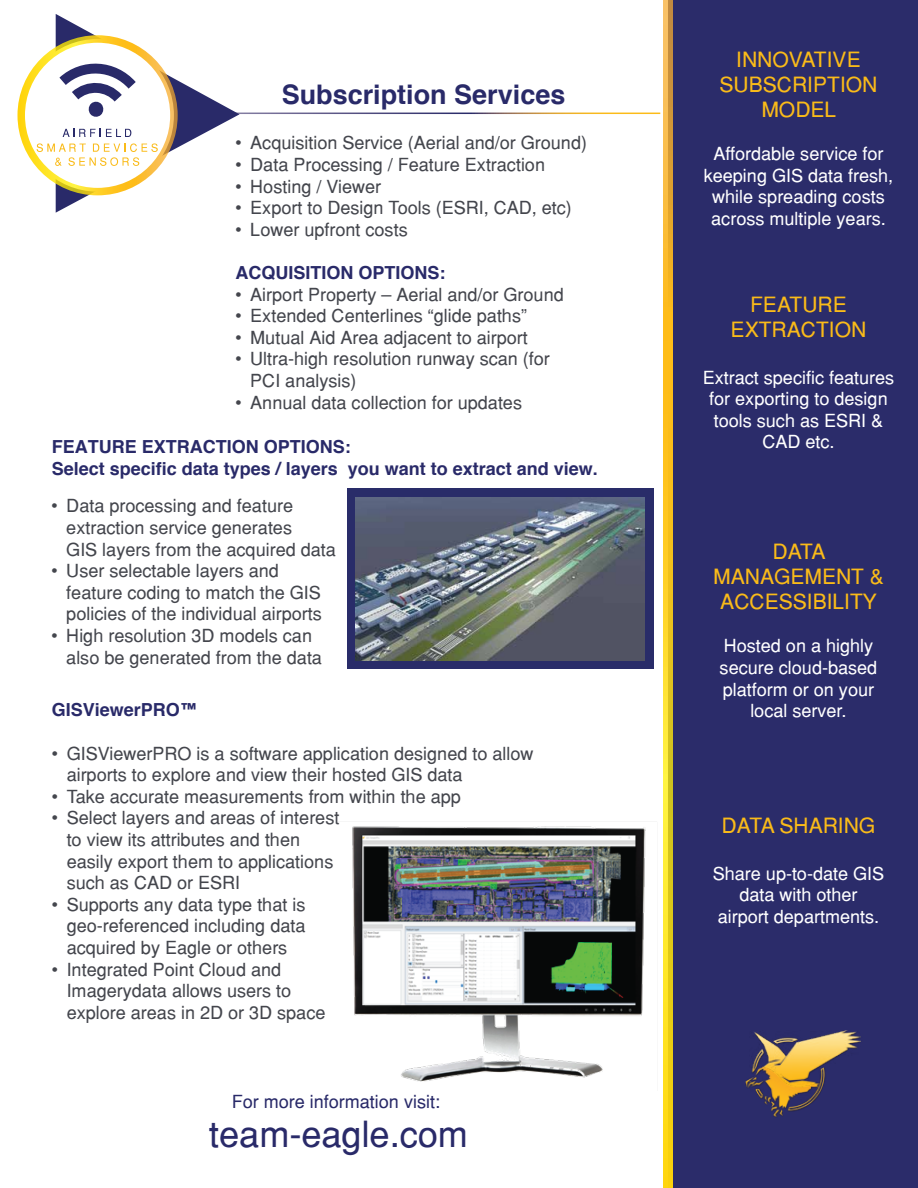
<style>
.page{position:relative;width:918px;height:1188px;background:#fff}
.page>*{position:absolute;margin:0;border:0;box-sizing:border-box;transform-origin:0 0}
.t1{font:36px "Helvetica";color:#292a69}
.t2{font:700 27px "Helvetica";color:#292a69}
.t3{font:21px/25.2px "Helvetica";color:#fabb19;text-align:center}
.t4{font:18px/21.6px "Helvetica";color:#44464d}
.t5{font:18px/21.6px "Helvetica";color:#fff;text-align:center}
.t6{font:700 18px/21.6px "Helvetica";color:#292a69}
.t7{font:18px "Helvetica";color:#292a69}
</style>
<div class="page">
<div style="left:347px;top:488px;width:307px;height:180px;background:#292c69"></div>
<svg style="left:21px;top:39px;width:153px;height:153px"></svg>
<svg style="left:37px;top:14px;width:203px;height:199px"></svg>
<div style="left:669px;top:0;width:249px;height:1188px;background:#292a69"></div>
<svg style="left:663px;top:0;width:10px;height:1188px;background:#f3c829"></svg>
<img style="left:745px;top:1036px;width:116px;height:81px">
<img style="left:749px;top:1030px;width:111px;height:49px">
<img style="left:750px;top:1065px;width:73px;height:43px">
<img style="left:356px;top:498px;width:289px;height:162px">
<img style="left:352px;top:826px;width:294px;height:256px">
<h2 class="t2" style="left:282px;top:78px;width:285px">Subscription Services</h2>
<p class="t4" style="left:235px;top:132px;width:353px">• Acquisition Service (Aerial and/or Ground)</p>
<p class="t4" style="left:235px;top:154px;width:311px">• Data Processing / Feature Extraction</p>
<p class="t4" style="left:235px;top:175px;width:147px">• Hosting / Viewer</p>
<p class="t4" style="left:235px;top:197px;width:338px">• Export to Design Tools (ESRI, CAD, etc)</p>
<p class="t4" style="left:235px;top:218px;width:174px">• Lower upfront costs</p>
<p class="t6" style="left:235px;top:261px;width:212px">ACQUISITION OPTIONS:</p>
<p class="t4" style="left:235px;top:283px;width:330px">• Airport Property – Aerial and/or Ground</p>
<p class="t4" style="left:235px;top:305px;width:293px">• Extended Centerlines “glide paths”</p>
<p class="t4" style="left:235px;top:326px;width:294px">• Mutual Aid Area adjacent to airport</p>
<p class="t4" style="left:250px;top:348px;width:301px;text-indent:-15px">• Ultra-high resolution runway scan (for<br>PCI analysis)</p>
<p class="t4" style="left:235px;top:391px;width:288px">• Annual data collection for updates</p>
<p class="t6" style="left:52px;top:435px;width:548px">FEATURE EXTRACTION OPTIONS:<br>Select specific data types / layers you want to extract and view.</p>
<p class="t4" style="left:66px;top:495px;width:271px;text-indent:-15px">• Data processing and feature extraction service generates<br>GIS layers from the acquired data</p>
<p class="t4" style="left:66px;top:560px;width:257px;text-indent:-15px">• User selectable layers and feature coding to match the GIS policies of the individual airports</p>
<p class="t4" style="left:66px;top:625px;width:257px;text-indent:-15px">• High resolution 3D models can also be generated from the data</p>
<p class="t6" style="left:52px;top:699px;width:148px">GISViewerPRO™</p>
<p class="t4" style="left:67px;top:742px;width:468px;text-indent:-15px">• GISViewerPRO is a software application designed to allow airports to explore and view their hosted GIS data</p>
<p class="t4" style="left:52px;top:785px;width:411px">• Take accurate measurements from within the app</p>
<p class="t4" style="left:67px;top:807px;width:274px;text-indent:-15px">• Select layers and areas of interest to view its attributes and then easily export them to applications such as CAD or ESRI</p>
<p class="t4" style="left:67px;top:893px;width:240px;text-align:justify;text-indent:-15px">• Supports any data type that is geo-referenced including data acquired by Eagle or others</p>
<p class="t4" style="left:67px;top:958px;width:260px;text-indent:-15px">• Integrated Point Cloud and<br>Imagerydata allows users to explore areas in 2D or 3D space</p>
<p class="t7" style="left:232px;top:1091px;width:210px">For more information visit:</p>
<h1 class="t1" style="left:209px;top:1112px;width:260px">team-eagle.com</h1>
<p class="t3" style="left:720px;top:46px;width:159px">INNOVATIVE<br>SUBSCRIPTION<br>MODEL</p>
<p class="t5" style="left:704px;top:143px;width:191px">Affordable service for keeping GIS data fresh, while spreading costs across multiple years.</p>
<p class="t3" style="left:731px;top:291px;width:137px">FEATURE<br>EXTRACTION</p>
<p class="t5" style="left:703px;top:366px;width:193px">Extract specific features for exporting to design tools such as ESRI &amp;<br>CAD etc.</p>
<p class="t3" style="left:713px;top:538px;width:172px">DATA<br>MANAGEMENT &amp;<br>ACCESSIBILITY</p>
<p class="t5" style="left:720px;top:635px;width:159px">Hosted on a highly secure cloud-based platform or on your local server.</p>
<p class="t3" style="left:722px;top:812px;width:155px">DATA SHARING</p>
<p class="t5" style="left:713px;top:862px;width:173px">Share up-to-date GIS data with other airport departments.</p>
</div>
